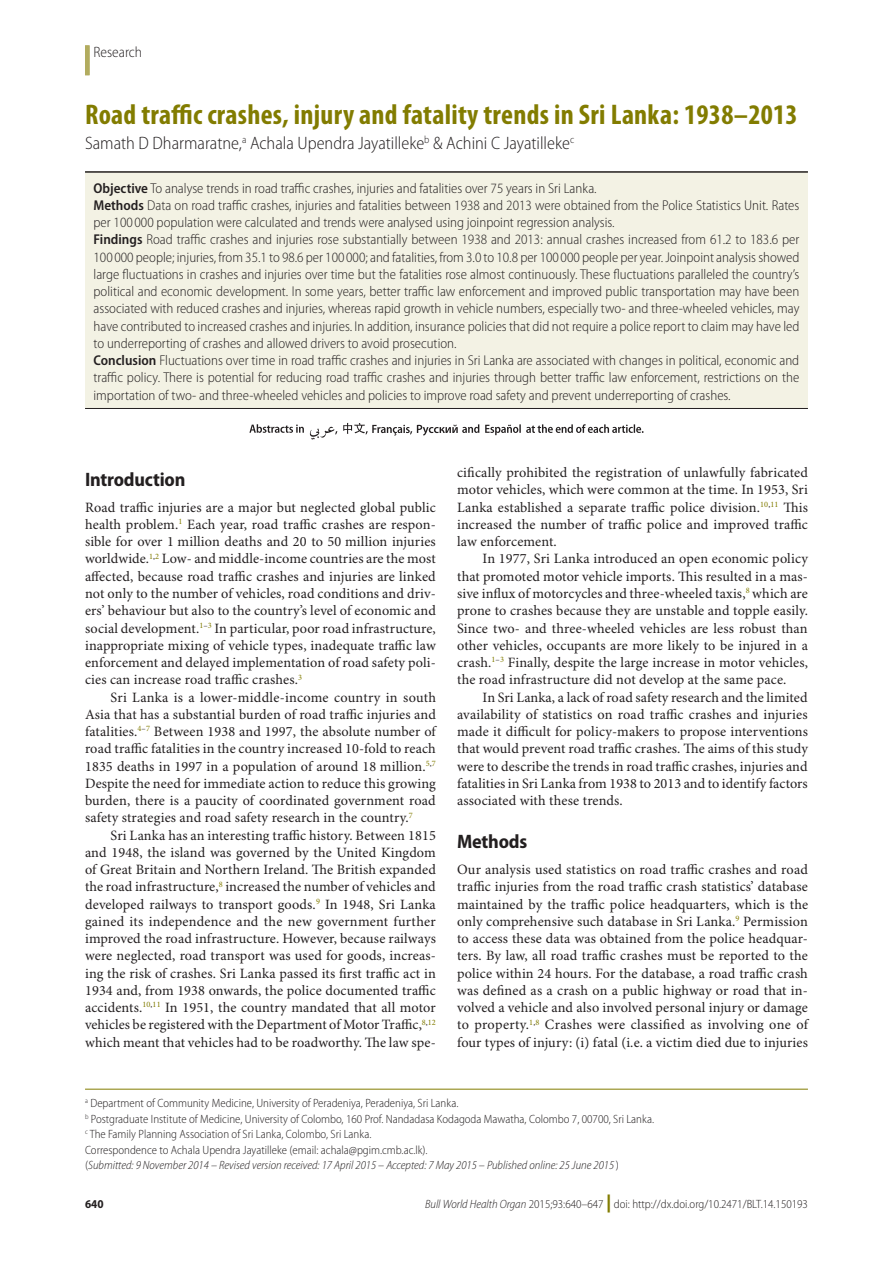
<style>
.page{position:relative;width:893px;height:1263px;background:#fff}
.page>*{position:absolute;margin:0;border:0;box-sizing:border-box;transform-origin:0 0}
.Article_Title{font:700 condensed 28.5px "Myriad Pro";letter-spacing:.01em;color:#827c00}
.Head_1{font:700 semi-condensed 19.5px "Myriad Pro";letter-spacing:-.01em;color:#231f20}
.Authors{font:300 semi-condensed 18px "Myriad Pro";color:#231f20}
.Section_Title{font:300 semi-condensed 15px "Myriad Pro";color:#231f20}
.Para_Ind{font:14.25px/17.2px "Minion Pro";letter-spacing:.005em;color:#231f20;text-align:justify}
.Abstract_No_Ind{font:300 semi-condensed 14.25px/17.2px "Myriad Pro";color:#231f20;text-align:justify}
.Para_No_Ind{font:14.25px/17.2px "Minion Pro";letter-spacing:.01em;color:#231f20;text-align:justify}
.Affiliations{font:300 semi-condensed 12px "Myriad Pro";color:#231f20}
.Submission_info{font:italic 300 semi-condensed 12px "Myriad Pro";color:#231f20}
.t1{font:700 semi-condensed 12px "Myriad Pro";color:#231f20}
.s1{font-weight:600}
.s2{font-style:normal}
.s3{font-style:italic}
.s4{font-weight:900;font-stretch:normal;font-size:18px;color:#827c00}
</style>
<div class="page">
<div style="left:85px;top:45px;width:5px;height:30px;background:#b2ac5f"></div>
<div style="left:85px;top:172px;width:723px;height:236px;background:#f3f2e4"></div>
<hr style="left:85px;top:1089px;width:723px;height:1px;background:#827c00">
<hr style="left:85px;top:171px;width:723px;height:2px;background:#231f20">
<hr style="left:85px;top:408px;width:723px;height:1px;background:#231f20">
<svg style="left:310px;top:423px;width:334px;height:17px"></svg>
<svg style="left:249px;top:424px;width:55px;height:9px"></svg>
<p class="Section_Title" style="left:94px;top:44px;width:50px">Research</p>
<p class="Article_Title" style="left:85px;top:98px;width:714px">Road traffic crashes, injury and fatality trends in Sri Lanka: 1938–2013</p>
<p class="Authors" style="left:85px;top:133px;width:491px">Samath D Dharmaratne,<sup>a</sup> Achala Upendra Jayatilleke<sup>b</sup> &amp; Achini C Jayatilleke<sup>c</sup></p>
<p class="Abstract_No_Ind" style="left:94px;top:179px;width:505px"><span class="s1">Objective</span> To analyse trends in road traffic crashes, injuries and fatalities over 75 years in Sri Lanka.</p>
<p class="Abstract_No_Ind" style="left:94px;top:197px;width:707px"><span class="s1">Methods</span> Data on road traffic crashes, injuries and fatalities between 1938 and 2013 were obtained from the Police Statistics Unit. Rates per 100 000 population were calculated and trends were analysed using joinpoint regression analysis.</p>
<p class="Abstract_No_Ind" style="left:94px;top:231px;width:707px"><span class="s1">Findings</span> Road traffic crashes and injuries rose substantially between 1938 and 2013: annual crashes increased from 61.2 to 183.6 per 100 000 people; injuries, from 35.1 to 98.6 per 100 000; and fatalities, from 3.0 to 10.8 per 100 000 people per year. Joinpoint analysis showed large fluctuations in crashes and injuries over time but the fatalities rose almost continuously. These fluctuations paralleled the country’s political and economic development. In some years, better traffic law enforcement and improved public transportation may have been associated with reduced crashes and injuries, whereas rapid growth in vehicle numbers, especially two- and three-wheeled vehicles, may have contributed to increased crashes and injuries. In addition, insurance policies that did not require a police report to claim may have led to underreporting of crashes and allowed drivers to avoid prosecution.</p>
<p class="Abstract_No_Ind" style="left:94px;top:352px;width:707px"><span class="s1">Conclusion</span> Fluctuations over time in road traffic crashes and injuries in Sri Lanka are associated with changes in political, economic and traffic policy. There is potential for reducing road traffic crashes and injuries through better traffic law enforcement, restrictions on the importation of two- and three-wheeled vehicles and policies to improve road safety and prevent underreporting of crashes.</p>
<p class="Head_1" style="left:85px;top:468px;width:102px">Introduction</p>
<p class="Para_No_Ind" style="left:85px;top:499px;width:352px">Road traffic injuries are a major but neglected global public health problem.<sup>1</sup> Each year, road traffic crashes are respon&shy;sible for over 1 million deaths and 20 to 50 million injuries worldwide.<sup>1</sup><sup>,</sup><sup>2</sup> Low- and middle-income countries are the most affected, because road traffic crashes and injuries are linked not only to the number of vehicles, road conditions and driv&shy;ers’ behaviour but also to the country’s level of economic and social development.<sup>1</sup><sup>–</sup><sup>3</sup> In particular, poor road infrastructure, inappropriate mixing of vehicle types, inadequate traffic law enforcement and delayed implementation of road safety poli&shy;cies can increase road traffic crashes.<sup>3</sup></p>
<p class="Para_Ind" style="left:85px;top:689px;width:352px;text-indent:26px">Sri Lanka is a lower-middle-income country in south Asia that has a substantial burden of road traffic injuries and fatalities.<sup>4</sup><sup>–</sup><sup>7</sup> Between 1938 and 1997, the absolute number of road traffic fatalities in the country increased 10-fold to reach 1835 deaths in 1997 in a population of around 18 million.<sup>5</sup><sup>,</sup><sup>7<br></sup>Despite the need for immediate action to reduce this growing burden, there is a paucity of coordinated government road safety strategies and road safety research in the country.<sup>7</sup></p>
<p class="Para_Ind" style="left:85px;top:827px;width:352px;text-indent:26px">Sri Lanka has an interesting traffic history. Between 1815 and 1948, the island was governed by the United Kingdom of Great Britain and Northern Ireland. The British expanded the road infrastructure,<sup>8</sup> increased the number of vehicles and developed railways to transport goods.<sup>9</sup> In 1948, Sri Lanka gained its independence and the new government further improved the road infrastructure. However, because railways were neglected, road transport was used for goods, increas&shy;ing the risk of crashes. Sri Lanka passed its first traffic act in 1934 and, from 1938 onwards, the police documented traffic accidents.<sup>10</sup><sup>,</sup><sup>11</sup> In 1951, the country mandated that all motor vehicles be registered with the Department of Motor Traffic,<sup>8</sup><sup>,</sup><sup>12 </sup>which meant that vehicles had to be roadworthy. The law spe-</p>
<p class="Para_Ind" style="left:457px;top:465px;width:352px">cifically prohibited the registration of unlawfully fabricated motor vehicles, which were common at the time. In 1953, Sri Lanka established a separate traffic police division.<sup>10</sup><sup>,</sup><sup>11</sup> This increased the number of traffic police and improved traffic law enforcement.</p>
<p class="Para_Ind" style="left:457px;top:551px;width:352px;text-indent:26px">In 1977, Sri Lanka introduced an open economic policy that promoted motor vehicle imports. This resulted in a mas&shy;sive influx of motorcycles and three-wheeled taxis,<sup>8</sup> which are prone to crashes because they are unstable and topple easily.<br>Since two- and three-wheeled vehicles are less robust than other vehicles, occupants are more likely to be injured in a crash.<sup>1</sup><sup>–</sup><sup>3</sup> Finally, despite the large increase in motor vehicles, the road infrastructure did not develop at the same pace.</p>
<p class="Para_Ind" style="left:457px;top:689px;width:352px;text-indent:26px">In Sri Lanka, a lack of road safety research and the limited availability of statistics on road traffic crashes and injuries made it difficult for policy-makers to propose interventions that would prevent road traffic crashes. The aims of this study were to describe the trends in road traffic crashes, injuries and fatalities in Sri Lanka from 1938 to 2013 and to identify factors associated with these trends.</p>
<p class="Head_1" style="left:457px;top:831px;width:72px">Methods</p>
<p class="Para_No_Ind" style="left:457px;top:861px;width:353px">Our analysis used statistics on road traffic crashes and road traffic injuries from the road traffic crash statistics’ database maintained by the traffic police headquarters, which is the only comprehensive such database in Sri Lanka.<sup>9</sup> Permission to access these data was obtained from the police headquar&shy;ters. By law, all road traffic crashes must be reported to the police within 24 hours. For the database, a road traffic crash was defined as a crash on a public highway or road that in&shy;volved a vehicle and also involved personal injury or damage to property.<sup>1</sup><sup>,</sup><sup>8</sup> Crashes were classified as involving one of four types of injury: (i) fatal (i.e. a victim died due to injuries</p>
<p class="Affiliations" style="left:85px;top:1096px;width:375px"><sup>a</sup> Department of Community Medicine, University of Peradeniya, Peradeniya, Sri Lanka.</p>
<p class="Affiliations" style="left:85px;top:1112px;width:571px"><sup>b</sup> Postgraduate Institute of Medicine, University of Colombo, 160 Prof. Nandadasa Kodagoda Mawatha, Colombo 7, 00700, Sri Lanka.</p>
<p class="Affiliations" style="left:85px;top:1128px;width:288px"><sup>c</sup> The Family Planning Association of Sri Lanka, Colombo, Sri Lanka.</p>
<p class="Affiliations" style="left:85px;top:1143px;width:344px">Correspondence to Achala Upendra Jayatilleke (email: achala@pgim.cmb.ac.lk).</p>
<p class="Submission_info" style="left:85px;top:1159px;width:535px"><span class="s2">(</span>Submitted: 9 November 2014 – Revised version received: 17 April 2015 – Accepted: 7 May 2015 – Published online: 25 June 2015 <span class="s2">)</span></p>
<p class="t1" style="left:85px;top:1197px;width:20px">640</p>
<p class="Affiliations" style="left:425px;top:1198px;width:384px"><span class="s3">Bull World Health Organ</span> 2015;93:640–647 <span class="s4">|</span> doi: http://dx.doi.org/10.2471/BLT.14.150193</p>
</div>
